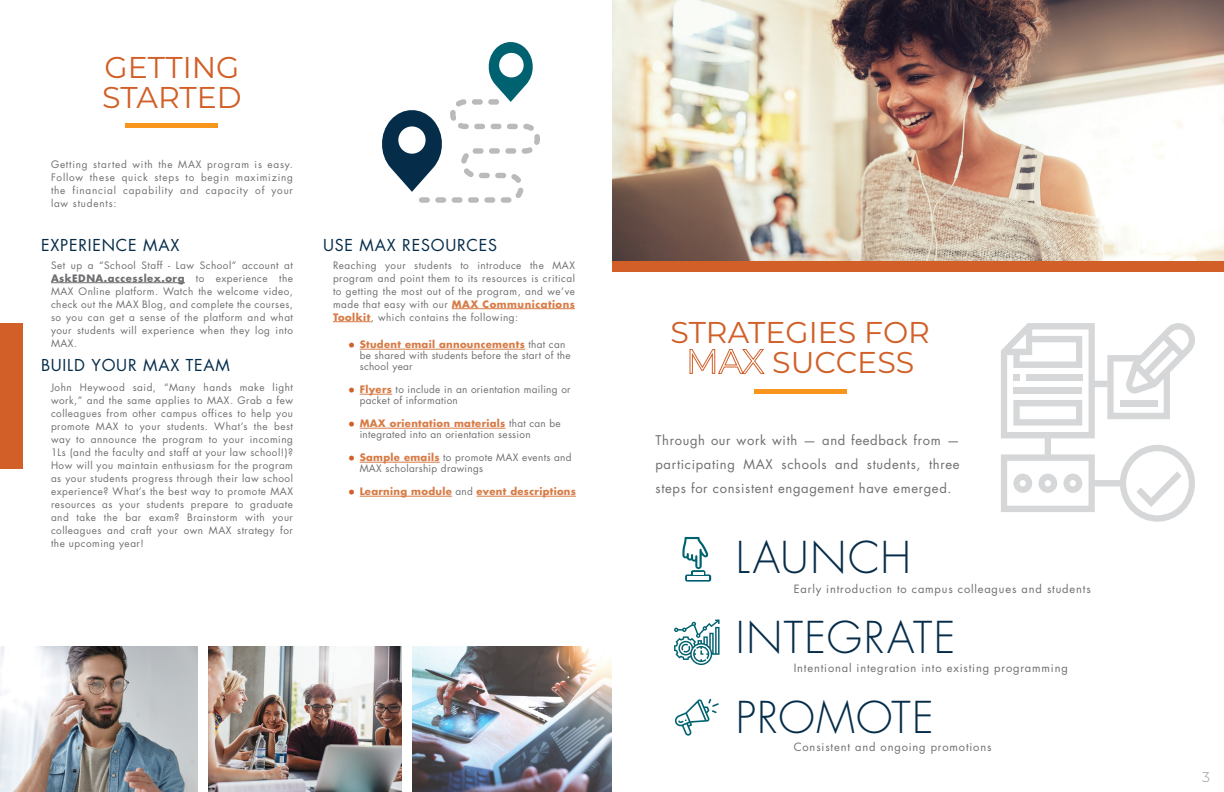
<style>
.page{position:relative;width:1224px;height:792px;background:#fff}
.page>*{position:absolute;margin:0;border:0;box-sizing:border-box;transform-origin:0 0}
.t1{font:300 42.7px/80.1px "Futura Std";letter-spacing:.03em;color:#052c49}
.t2{font:30.1px/30.1px "Montserrat";color:#d15f27;text-align:center}
.t3{font:16px "Futura Std";letter-spacing:.05em;color:#052c49}
.t4{font:300 14px "Montserrat";color:#939598}
.t5{font:13px/24px "Futura Std";letter-spacing:.05em;color:#6d6e71;text-align:justify}
.t6{font:11.1px "Futura Std";letter-spacing:.075em;color:#6d6e71}
.t7{font:10px/13px "Futura Std";letter-spacing:.05em;color:#6d6e71;text-align:justify}
.t8{font:10px/11px "Futura Std";letter-spacing:.03em;color:#6d6e71}
.t9{font:700 10px "Futura Std";letter-spacing:.03em;color:#d87b46}
.s1{font-weight:700}
.s2{font-weight:700;color:#d87b46}
.s3{font-size:13px;color:#d15f27}
.s4{font-weight:400;font-size:13px;color:#d15f27}
.s5{font-weight:400;color:#6d6e71}
.s6{font-size:34.1px}
</style>
<div class="page">
<svg style="left:1001px;top:323px;width:194px;height:199px"></svg>
<div style="left:612px;top:126px;width:612px;height:145px;background:#d15f27"></div>
<hr style="left:51px;top:282px;width:134px;height:1px;background:#6d6e71">
<hr style="left:452px;top:308px;width:123px;height:1px;background:#d87b46">
<hr style="left:333px;top:321px;width:38px;height:1px;background:#d87b46">
<hr style="left:360px;top:349px;width:165px;height:1px;background:#d87b46">
<hr style="left:360px;top:394px;width:32px;height:1px;background:#d87b46">
<hr style="left:360px;top:428px;width:146px;height:1px;background:#d87b46">
<hr style="left:360px;top:462px;width:80px;height:1px;background:#d87b46">
<hr style="left:360px;top:496px;width:92px;height:1px;background:#d87b46">
<hr style="left:477px;top:496px;width:99px;height:1px;background:#d87b46">
<img style="left:612px;top:0;width:612px;height:260px">
<div style="left:126px;top:123px;width:92px;height:5px;background:#f8951d"></div>
<div style="left:754px;top:389px;width:92px;height:5px;background:#f8951d"></div>
<div style="left:0;top:323px;width:22px;height:146px;background:#d15f27"></div>
<svg style="left:382px;top:42px;width:158px;height:161px"></svg>
<img style="left:0;top:646px;width:198px;height:146px">
<img style="left:208px;top:646px;width:194px;height:146px">
<img style="left:412px;top:646px;width:200px;height:146px">
<svg style="left:682px;top:537px;width:29px;height:45px"></svg>
<hr style="left:687px;top:577px;width:22px;height:3px;background:#fff">
<svg style="left:674px;top:620px;width:46px;height:45px"></svg>
<svg style="left:675px;top:699px;width:44px;height:37px"></svg>
<h2 class="t2" style="left:102px;top:51px;width:141px;text-align:left">GETTING<br>STARTED</h2>
<p class="t7" style="left:51px;top:157px;width:244px">Getting started with the MAX program is easy.<br>Follow these quick steps to begin maximizing the financial capability and capacity of your law students:</p>
<h3 class="t3" style="left:41px;top:235px;width:140px">EXPERIENCE MAX</h3>
<p class="t7" style="left:51px;top:259px;width:244px">Set up a “School Staff - Law School” account at <span class="s1">AskEDNA.accesslex.org</span> to experience the MAX Online platform. Watch the welcome video, check out the MAX Blog, and complete the courses, so you can get a sense of the platform and what your students will experience when they log into MAX.</p>
<p class="t7" style="left:51px;top:381px;width:244px">John Heywood said, “Many hands make light work,” and the same applies to MAX. Grab a few colleagues from other campus offices to help you promote MAX to your students. What’s the best way to announce the program to your incoming 1Ls (and the faculty and staff at your law school!)?<br>How will you maintain enthusiasm for the program as your students progress through their law school experience? What’s the best way to promote MAX resources as your students prepare to graduate and take the bar exam? Brainstorm with your colleagues and craft your own MAX strategy for the upcoming year!</p>
<h3 class="t3" style="left:41px;top:355px;width:190px">BUILD YOUR MAX TEAM</h3>
<h3 class="t3" style="left:323px;top:235px;width:176px">USE MAX RESOURCES</h3>
<p class="t7" style="left:333px;top:259px;width:243px">Reaching your students to introduce the MAX program and point them to its resources is critical to getting the most out of the program, and we’ve made that easy with our <span class="s2">MAX Communications Toolkit</span>, which contains the following:</p>
<p class="t8" style="left:360px;top:339px;width:212px;text-indent:-12px"><span class="s3">•</span> <span class="s2">Student email announcements</span> that can be shared with students before the start of the school year</p>
<p class="t8" style="left:360px;top:384px;width:212px;text-indent:-12px"><span class="s3">•</span> <span class="s2">Flyers</span> to include in an orientation mailing or packet of information</p>
<p class="t8" style="left:360px;top:418px;width:203px;text-indent:-12px"><span class="s3">•</span> <span class="s2">MAX orientation materials</span> that can be integrated into an orientation session</p>
<p class="t8" style="left:360px;top:452px;width:213px;text-indent:-12px"><span class="s3">•</span> <span class="s2">Sample emails</span> to promote MAX events and<br>MAX scholarship drawings</p>
<p class="t9" style="left:348px;top:485px;width:230px"><span class="s4">•</span> Learning module <span class="s5">and</span> event descriptions</p>
<h2 class="t2" style="left:671px;top:317px;width:261px">STRATEGIES FOR<br><span class="s6">MAX</span> SUCCESS</h2>
<h3 class="t5" style="left:656px;top:428px;width:306px">Through our work with — and feedback from — participating MAX schools and students, three steps for consistent engagement have emerged.</h3>
<h1 class="t1" style="left:736px;top:519px;width:221px">LAUNCH<br>INTEGRATE<br>PROMOTE</h1>
<p class="t6" style="left:794px;top:582px;width:299px">Early introduction to campus colleagues and students</p>
<p class="t6" style="left:794px;top:661px;width:276px">Intentional integration into existing programming</p>
<p class="t6" style="left:794px;top:740px;width:199px">Consistent and ongoing promotions</p>
<h3 class="t4" style="left:1202px;top:767px;width:9px">3</h3>
</div>
